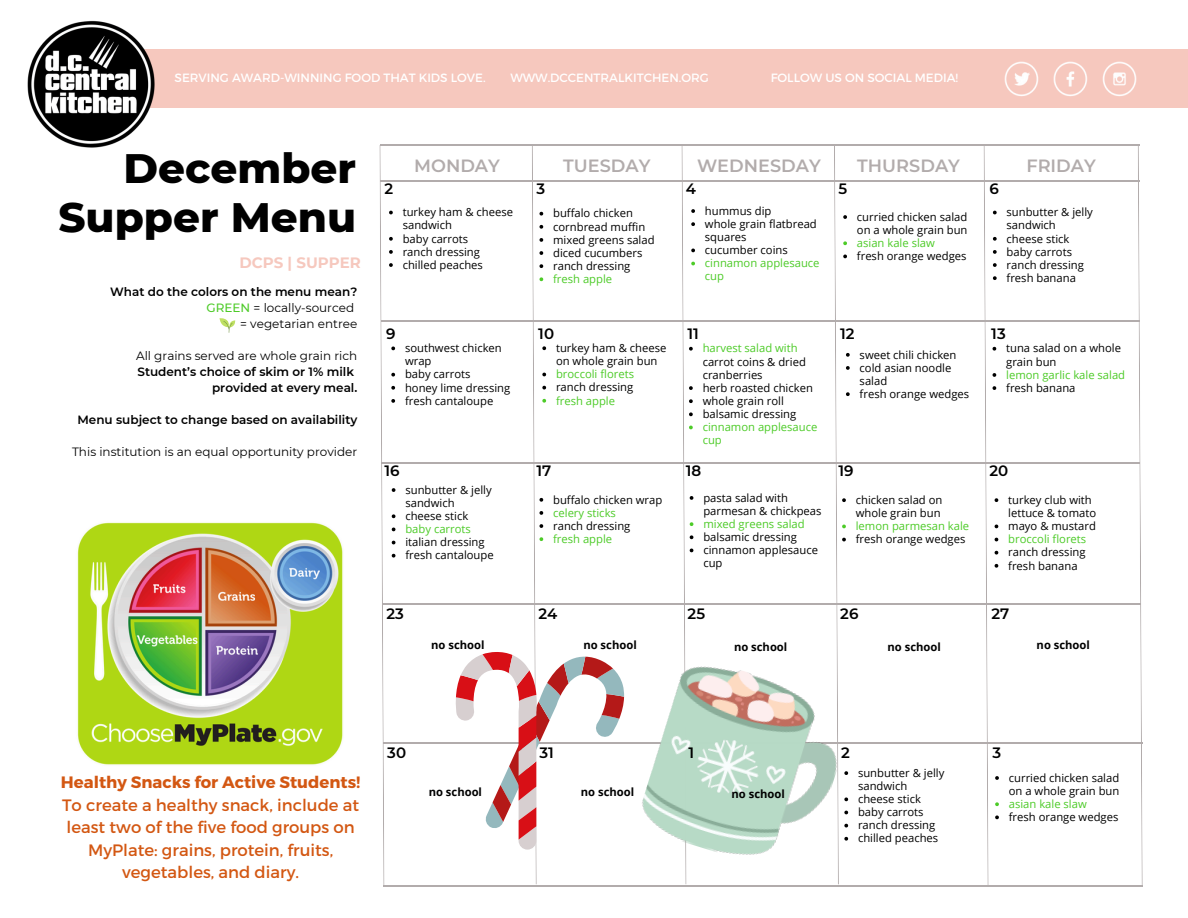
<style>
.page{position:relative;width:1188px;height:918px;background:#fff}
.page>*{position:absolute;margin:0;border:0;box-sizing:border-box;transform-origin:0 0}
.t1{font:800 42px/49.5px "Montserrat";color:#000;text-align:right}
.t2{font:600 17.7px "Montserrat";color:#b2acac}
.t3{font:16.5px/22.5px "Montserrat";color:#d35712;text-align:center}
.t4{font:600 15px "Montserrat";color:#000}
.t5{font:700 15px "Montserrat";color:#f6c8be}
.t6{font:600 12px "Montserrat";color:#000}
.t7{font:12px "Montserrat";color:#000}
.t8{font:12px "Montserrat";color:#fff}
.t9{font:11.25px/13.2px "Open Sans";color:#000}
.t10{font:11.25px/13.2px "Open Sans";color:#4dcb28}
.t11{font:700 11.25px "Open Sans";color:#000}
.s1{font-weight:500;color:#4dcb28}
.s2{color:#4dcb28}
.s3{font-weight:700}
</style>
<div class="page">
<div style="left:81px;top:49px;width:1107px;height:58px;background:#f6c8be"></div>
<img style="left:27px;top:20px;width:131px;height:128px">
<hr style="left:380px;top:144px;width:759px;height:1px;background:#b2acac">
<hr style="left:380px;top:180px;width:759px;height:1px;background:#b2acac">
<hr style="left:381px;top:320px;width:759px;height:1px;background:#b2acac">
<hr style="left:381px;top:462px;width:759px;height:1px;background:#b2acac">
<hr style="left:382px;top:603px;width:758px;height:1px;background:#b2acac">
<hr style="left:383px;top:743px;width:759px;height:1px;background:#b2acac">
<hr style="left:383px;top:885px;width:759px;height:1px;background:#b2acac">
<svg style="left:1138px;top:144px;width:5px;height:742px"></svg>
<img style="left:1004px;top:61px;width:133px;height:36px">
<svg style="left:219px;top:318px;width:16px;height:15px"></svg>
<img style="left:634px;top:666px;width:223px;height:189px">
<svg style="left:379px;top:145px;width:16px;height:740px"></svg>
<svg style="left:455px;top:145px;width:169px;height:740px"></svg>
<svg style="left:681px;top:145px;width:14px;height:739px"></svg>
<svg style="left:834px;top:145px;width:16px;height:740px"></svg>
<svg style="left:984px;top:145px;width:15px;height:740px"></svg>
<img style="left:77px;top:522px;width:266px;height:243px">
<p class="t8" style="left:175px;top:70px;width:313px">SERVING AWARD-WINNING FOOD THAT KIDS LOVE.</p>
<p class="t8" style="left:510px;top:70px;width:200px">WWW.DCCENTRALKITCHEN.ORG</p>
<p class="t8" style="left:771px;top:70px;width:189px">FOLLOW US ON SOCIAL MEDIA!</p>
<p class="t1" style="left:58px;top:143px;width:299px">December<br>Supper Menu</p>
<p class="t5" style="left:239px;top:253px;width:123px">DCPS | SUPPER</p>
<p class="t6" style="left:110px;top:284px;width:249px">What do the colors on the menu mean?</p>
<h5 class="t7" style="left:207px;top:300px;width:149px"><span class="s1">GREEN</span> = locally-sourced</h5>
<p class="t7" style="left:240px;top:316px;width:119px">= vegetarian entree</p>
<h1 class="t7" style="left:136px;top:348px;width:223px">All grains served are whole grain rich</h1>
<p class="t6" style="left:137px;top:364px;width:218px">Student’s choice of skim or 1% milk</p>
<p class="t6" style="left:212px;top:380px;width:147px">provided at every meal.</p>
<p class="t6" style="left:77px;top:412px;width:281px">Menu subject to change based on availability</p>
<p class="t7" style="left:72px;top:444px;width:287px">This institution is an equal opportunity provider</p>
<h2 class="t2" style="left:414px;top:154px;width:87px">MONDAY</h2>
<h2 class="t2" style="left:563px;top:154px;width:89px">TUESDAY</h2>
<h2 class="t2" style="left:697px;top:154px;width:125px">WEDNESDAY</h2>
<h2 class="t2" style="left:857px;top:154px;width:104px">THURSDAY</h2>
<h2 class="t2" style="left:1026px;top:154px;width:71px">FRIDAY</h2>
<p class="t4" style="left:384px;top:180px;width:10px">2</p>
<p class="t4" style="left:537px;top:180px;width:10px">3</p>
<p class="t4" style="left:686px;top:180px;width:12px">4</p>
<p class="t4" style="left:838px;top:180px;width:10px">5</p>
<p class="t4" style="left:990px;top:180px;width:11px">6</p>
<p class="t9" style="left:403px;top:205px;width:112px">turkey ham &amp; cheese sandwich</p>
<p class="t9" style="left:403px;top:232px;width:67px">baby carrots</p>
<h6 class="t9" style="left:403px;top:245px;width:79px">ranch dressing</h6>
<p class="t9" style="left:403px;top:258px;width:82px">chilled peaches</p>
<p class="t9" style="left:553px;top:206px;width:81px">buffalo chicken</p>
<p class="t9" style="left:553px;top:220px;width:94px">cornbread muffin</p>
<p class="t9" style="left:553px;top:233px;width:103px">mixed greens salad</p>
<p class="t9" style="left:553px;top:246px;width:91px">diced cucumbers</p>
<p class="t9" style="left:553px;top:259px;width:79px">ranch dressing</p>
<p class="t10" style="left:553px;top:272px;width:61px">fresh apple</p>
<p class="t9" style="left:705px;top:204px;width:68px">hummus dip</p>
<p class="t9" style="left:705px;top:217px;width:113px">whole grain flatbread squares</p>
<p class="t9" style="left:705px;top:243px;width:84px">cucumber coins</p>
<p class="t10" style="left:705px;top:256px;width:116px">cinnamon applesauce cup</p>
<p class="t9" style="left:857px;top:210px;width:112px">curried chicken salad on a whole grain bun</p>
<p class="t10" style="left:857px;top:236px;width:79px">asian kale slaw</p>
<p class="t9" style="left:857px;top:249px;width:111px">fresh orange wedges</p>
<p class="t9" style="left:1007px;top:205px;width:88px">sunbutter &amp; jelly sandwich</p>
<p class="t9" style="left:1007px;top:232px;width:64px">cheese stick</p>
<h4 class="t9" style="left:1007px;top:245px;width:67px">baby carrots</h4>
<p class="t9" style="left:1007px;top:258px;width:79px">ranch dressing</p>
<p class="t9" style="left:1007px;top:271px;width:71px">fresh banana</p>
<p class="t4" style="left:386px;top:324px;width:11px">9</p>
<p class="t4" style="left:538px;top:324px;width:17px">10</p>
<p class="t4" style="left:687px;top:324px;width:13px">11</p>
<p class="t4" style="left:840px;top:324px;width:16px">12</p>
<p class="t4" style="left:991px;top:324px;width:16px">13</p>
<p class="t9" style="left:405px;top:341px;width:98px">southwest chicken wrap</p>
<p class="t9" style="left:405px;top:367px;width:67px">baby carrots</p>
<p class="t9" style="left:405px;top:381px;width:107px">honey lime dressing</p>
<p class="t9" style="left:405px;top:394px;width:90px">fresh cantaloupe</p>
<p class="t9" style="left:556px;top:341px;width:112px">turkey ham &amp; cheese on whole grain bun</p>
<p class="t10" style="left:556px;top:367px;width:80px">broccoli florets</p>
<p class="t9" style="left:556px;top:380px;width:79px">ranch dressing</p>
<p class="t10" style="left:556px;top:394px;width:61px">fresh apple</p>
<p class="t9" style="left:703px;top:341px;width:105px"><span class="s2">harvest salad with </span>carrot coins &amp; dried cranberries</p>
<p class="t9" style="left:703px;top:381px;width:112px">herb roasted chicken</p>
<p class="t9" style="left:703px;top:394px;width:83px">whole grain roll</p>
<p class="t9" style="left:703px;top:407px;width:95px">balsamic dressing</p>
<p class="t10" style="left:703px;top:420px;width:116px">cinnamon applesauce cup</p>
<p class="t9" style="left:860px;top:348px;width:98px">sweet chili chicken</p>
<p class="t9" style="left:860px;top:361px;width:93px">cold asian noodle salad</p>
<p class="t9" style="left:860px;top:387px;width:111px">fresh orange wedges</p>
<p class="t9" style="left:1006px;top:341px;width:116px">tuna salad on a whole grain bun</p>
<p class="t10" style="left:1006px;top:368px;width:120px">lemon garlic kale salad</p>
<p class="t9" style="left:1006px;top:381px;width:71px">fresh banana</p>
<p class="t4" style="left:384px;top:461px;width:17px">16</p>
<p class="t4" style="left:537px;top:461px;width:16px">17</p>
<p class="t4" style="left:686px;top:461px;width:17px">18</p>
<p class="t4" style="left:838px;top:461px;width:17px">19</p>
<p class="t4" style="left:990px;top:461px;width:20px">20</p>
<p class="t9" style="left:405px;top:483px;width:88px">sunbutter &amp; jelly sandwich</p>
<p class="t9" style="left:405px;top:509px;width:64px">cheese stick</p>
<p class="t10" style="left:405px;top:522px;width:67px">baby carrots</p>
<p class="t9" style="left:405px;top:535px;width:81px">italian dressing</p>
<p class="t9" style="left:405px;top:548px;width:90px">fresh cantaloupe</p>
<p class="t9" style="left:553px;top:493px;width:111px">buffalo chicken wrap</p>
<p class="t10" style="left:553px;top:506px;width:64px">celery sticks</p>
<p class="t9" style="left:553px;top:519px;width:79px">ranch dressing</p>
<p class="t10" style="left:553px;top:532px;width:61px">fresh apple</p>
<p class="t9" style="left:703px;top:491px;width:120px">pasta salad with parmesan &amp; chickpeas</p>
<p class="t10" style="left:703px;top:517px;width:103px">mixed greens salad</p>
<p class="t9" style="left:703px;top:530px;width:95px">balsamic dressing</p>
<p class="t9" style="left:703px;top:543px;width:116px">cinnamon applesauce cup</p>
<p class="t9" style="left:856px;top:493px;width:88px">chicken salad on whole grain bun</p>
<p class="t10" style="left:856px;top:519px;width:115px">lemon parmesan kale</p>
<p class="t9" style="left:856px;top:532px;width:111px">fresh orange wedges</p>
<p class="t9" style="left:1008px;top:493px;width:89px">turkey club with lettuce &amp; tomato</p>
<p class="t9" style="left:1008px;top:519px;width:89px">mayo &amp; mustard</p>
<p class="t10" style="left:1008px;top:532px;width:80px">broccoli florets</p>
<p class="t9" style="left:1008px;top:545px;width:79px">ranch dressing</p>
<p class="t9" style="left:1008px;top:559px;width:71px">fresh banana</p>
<p class="t4" style="left:386px;top:605px;width:19px">23</p>
<p class="t4" style="left:539px;top:605px;width:20px">24</p>
<p class="t4" style="left:688px;top:605px;width:19px">25</p>
<p class="t4" style="left:840px;top:605px;width:20px">26</p>
<p class="t4" style="left:992px;top:605px;width:19px">27</p>
<p class="t11" style="left:431px;top:637px;width:55px">no school</p>
<p class="t11" style="left:583px;top:637px;width:55px">no school</p>
<p class="t11" style="left:734px;top:639px;width:55px">no school</p>
<h6 class="t11" style="left:888px;top:639px;width:55px">no school</h6>
<h6 class="t11" style="left:1037px;top:637px;width:55px">no school</h6>
<p class="t3" style="left:61px;top:770px;width:301px"><span class="s3">Healthy Snacks for Active Students!<br></span>To create a healthy snack, include at least two of the five food groups on MyPlate: grains, protein, fruits, vegetables, and diary.</p>
<p class="t4" style="left:387px;top:743px;width:20px">30</p>
<p class="t4" style="left:539px;top:743px;width:16px">31</p>
<p class="t4" style="left:689px;top:743px;width:7px">1</p>
<p class="t4" style="left:841px;top:743px;width:10px">2</p>
<p class="t4" style="left:992px;top:743px;width:10px">3</p>
<h6 class="t11" style="left:429px;top:784px;width:55px">no school</h6>
<h6 class="t11" style="left:581px;top:784px;width:55px">no school</h6>
<h6 class="t11" style="left:732px;top:785px;width:55px">no school</h6>
<p class="t9" style="left:858px;top:766px;width:88px">sunbutter &amp; jelly sandwich</p>
<p class="t9" style="left:858px;top:792px;width:64px">cheese stick</p>
<p class="t9" style="left:858px;top:805px;width:67px">baby carrots</p>
<p class="t9" style="left:858px;top:818px;width:79px">ranch dressing</p>
<p class="t9" style="left:858px;top:832px;width:82px">chilled peaches</p>
<p class="t9" style="left:1009px;top:771px;width:112px">curried chicken salad on a whole grain bun</p>
<p class="t10" style="left:1009px;top:797px;width:79px">asian kale slaw</p>
<p class="t9" style="left:1009px;top:810px;width:111px">fresh orange wedges</p>
</div>
